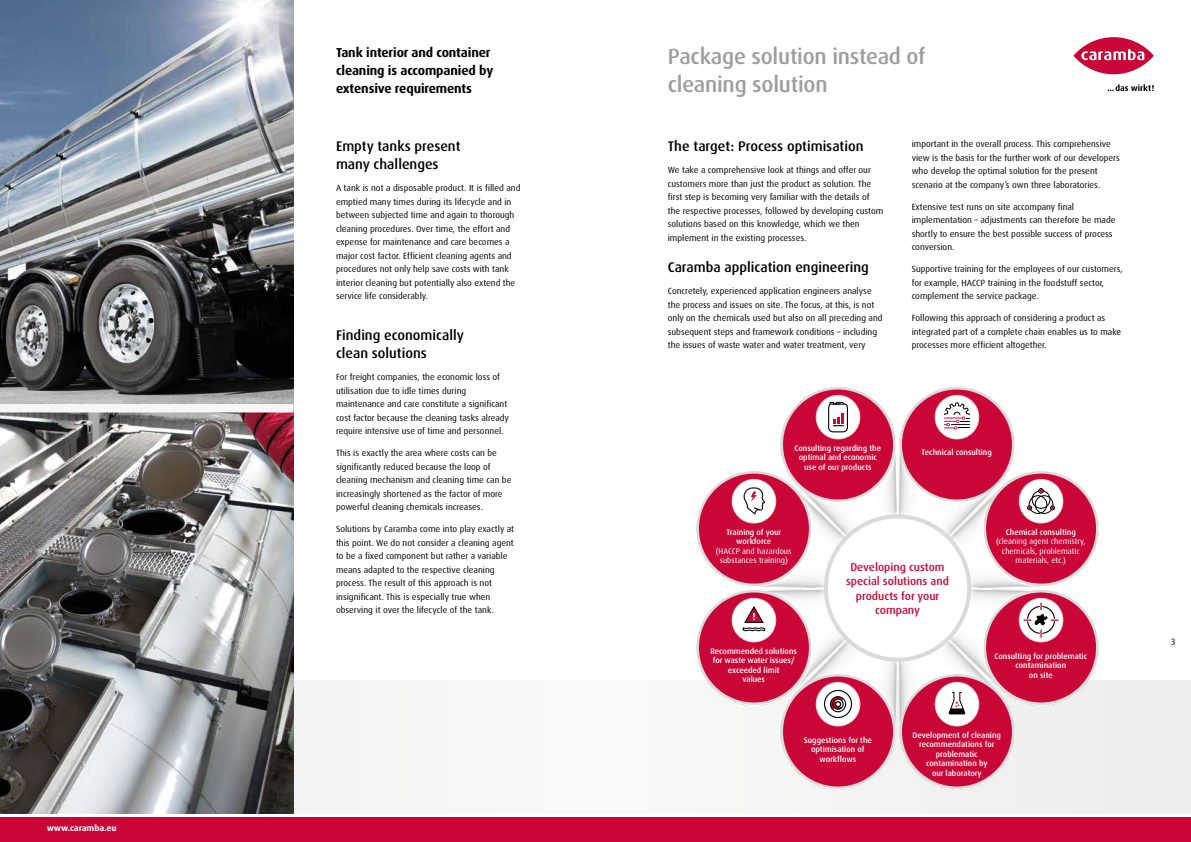
<style>
.page{position:relative;width:1191px;height:842px;background:#fff}
.page>*{position:absolute;margin:0;border:0;box-sizing:border-box;transform-origin:0 0}
.t1{font:500 22px/28px "Dax Pro";letter-spacing:-.01em;color:#9d9d9c}
.t2{font:500 14px/18px "Dax Pro";color:#000}
.t3{font:700 13px/18px "Dax Pro";letter-spacing:-.01em;color:#000}
.t4{font:500 11.3px/14.6px "Dax Pro";color:#ca0637;text-align:center}
.t5{font:9px/13.5px "Dax Pro";color:#000}
.t6{font:700 8.6px "Dax Pro";letter-spacing:-.01em;color:#fff;scale:1.05 1}
.t7{font:500 8.1px/9.5px "Dax Pro";color:#fff;text-align:center}
.t8{font:8.1px/9.5px "Dax Pro";color:#fff;text-align:center}
</style>
<div class="page">
<div style="left:0;top:680px;width:595px;height:134px;background:#f6f6f6"></div>
<div style="left:595px;top:680px;width:596px;height:134px;background:linear-gradient(to bottom,#f7f7f7,#f7f7f7)"></div>
<img style="left:605px;top:386px;width:584px;height:428px">
<div style="left:782px;top:388px;width:112px;height:113px;background:#ca0637;border-radius:50%"></div>
<div style="left:780px;top:387px;width:115px;height:115px;border:2px solid #dadada;border-radius:50%"></div>
<div style="left:816px;top:395px;width:44px;height:44px;background:#fff;border-radius:50%"></div>
<div style="left:816px;top:395px;width:44px;height:44px;border:1px solid #dadada;border-radius:50%"></div>
<div style="left:984px;top:472px;width:113px;height:113px;background:#ca0637;border-radius:50%"></div>
<div style="left:983px;top:471px;width:115px;height:115px;border:2px solid #dadada;border-radius:50%"></div>
<div style="left:1019px;top:479px;width:43px;height:44px;background:#fff;border-radius:50%"></div>
<div style="left:1018px;top:479px;width:45px;height:44px;border:1px solid #dadada;border-radius:50%"></div>
<div style="left:984px;top:591px;width:113px;height:113px;background:#ca0637;border-radius:50%"></div>
<div style="left:983px;top:590px;width:115px;height:115px;border:2px solid #dadada;border-radius:50%"></div>
<div style="left:1019px;top:598px;width:43px;height:44px;background:#fff;border-radius:50%"></div>
<div style="left:1018px;top:598px;width:45px;height:44px;border:1px solid #dadada;border-radius:50%"></div>
<div style="left:697px;top:591px;width:113px;height:113px;background:#ca0637;border-radius:50%"></div>
<div style="left:696px;top:590px;width:115px;height:115px;border:2px solid #dadada;border-radius:50%"></div>
<div style="left:732px;top:598px;width:43px;height:44px;background:#fff;border-radius:50%"></div>
<div style="left:731px;top:598px;width:45px;height:44px;border:1px solid #dadada;border-radius:50%"></div>
<div style="left:900px;top:675px;width:113px;height:113px;background:#ca0637;border-radius:50%"></div>
<div style="left:899px;top:674px;width:115px;height:115px;border:2px solid #dadada;border-radius:50%"></div>
<div style="left:935px;top:682px;width:43px;height:44px;background:#fff;border-radius:50%"></div>
<div style="left:934px;top:682px;width:45px;height:44px;border:1px solid #dadada;border-radius:50%"></div>
<div style="left:697px;top:472px;width:113px;height:113px;background:#ca0637;border-radius:50%"></div>
<div style="left:696px;top:471px;width:115px;height:115px;border:2px solid #dadada;border-radius:50%"></div>
<div style="left:732px;top:479px;width:43px;height:44px;background:#fff;border-radius:50%"></div>
<div style="left:731px;top:479px;width:45px;height:44px;border:1px solid #dadada;border-radius:50%"></div>
<div style="left:782px;top:675px;width:112px;height:113px;background:#ca0637;border-radius:50%"></div>
<div style="left:780px;top:674px;width:115px;height:115px;border:2px solid #dadada;border-radius:50%"></div>
<div style="left:816px;top:682px;width:44px;height:44px;background:#fff;border-radius:50%"></div>
<div style="left:816px;top:682px;width:44px;height:44px;border:1px solid #dadada;border-radius:50%"></div>
<div style="left:900px;top:388px;width:113px;height:113px;background:#ca0637;border-radius:50%"></div>
<div style="left:899px;top:387px;width:115px;height:115px;border:2px solid #dadada;border-radius:50%"></div>
<div style="left:935px;top:395px;width:43px;height:44px;background:#fff;border-radius:50%"></div>
<svg style="left:944px;top:402px;width:25px;height:28px"></svg>
<div style="left:934px;top:395px;width:45px;height:44px;border:1px solid #dadada;border-radius:50%"></div>
<div style="left:817px;top:508px;width:160px;height:160px;background:#fff;opacity:.7"></div>
<div style="left:826px;top:516px;width:143px;height:144px;background:#fff;border-radius:50%"></div>
<div style="left:824px;top:514px;width:147px;height:148px;border:4px solid #dadada;border-radius:50%"></div>
<svg style="left:828px;top:401px;width:20px;height:31px"></svg>
<svg style="left:1027px;top:488px;width:28px;height:26px"></svg>
<svg style="left:1023px;top:603px;width:35px;height:34px"></svg>
<svg style="left:742px;top:606px;width:23px;height:26px"></svg>
<svg style="left:948px;top:692px;width:17px;height:22px"></svg>
<svg style="left:743px;top:487px;width:22px;height:27px"></svg>
<svg style="left:824px;top:690px;width:28px;height:28px"></svg>
<img style="left:0;top:0;width:293px;height:404px">
<svg style="left:0;top:412px;width:293px;height:402px;background:#858484"></svg>
<div style="left:0;top:404px;width:293px;height:8px;background:#f6f6f6"></div>
<svg style="left:1073px;top:37px;width:80px;height:37px;background:#d22e57"></svg>
<svg style="left:1081px;top:49px;width:63px;height:11px"></svg>
<svg style="left:1107px;top:84px;width:46px;height:7px"></svg>
<div style="left:0;top:816px;width:1191px;height:26px;background:#ca0637"></div>
<p class="t6" style="left:47px;top:822px;width:68px">www.caramba.eu</p>
<h3 class="t3" style="left:336px;top:44px;width:159px">Tank interior and container cleaning is accompanied by extensive requirements</h3>
<h2 class="t2" style="left:336px;top:138px;width:126px">Empty tanks present many challenges</h2>
<p class="t5" style="left:336px;top:181px;width:186px">A tank is not a disposable product. It is filled and emptied many times during its lifecycle and in between subjected time and again to thorough cleaning procedures. Over time, the effort and expense for maintenance and care becomes a major cost factor. Efficient cleaning agents and procedures not only help save costs with tank interior cleaning but potentially also extend the service life considerably.</p>
<h2 class="t2" style="left:336px;top:326px;width:129px">Finding economically clean solutions</h2>
<p class="t5" style="left:336px;top:370px;width:174px">For freight companies, the economic loss of utilisation due to idle times during maintenance and care constitute a significant cost factor because the cleaning tasks already require intensive use of time and personnel.</p>
<p class="t5" style="left:336px;top:446px;width:177px">This is exactly the area where costs can be significantly reduced because the loop of cleaning mechanism and cleaning time can be increasingly shortened as the factor of more powerful cleaning chemicals increases.</p>
<p class="t5" style="left:336px;top:522px;width:179px">Solutions by Caramba come into play exactly at this point. We do not consider a cleaning agent to be a fixed component but rather a variable means adapted to the respective cleaning process. The result of this approach is not insignificant. This is especially true when observing it over the lifecycle of the tank.</p>
<h1 class="t1" style="left:668px;top:43px;width:259px">Package solution instead of cleaning solution</h1>
<h2 class="t2" style="left:668px;top:138px;width:197px">The target: Process optimisation</h2>
<p class="t5" style="left:668px;top:163px;width:217px">We take a comprehensive look at things and offer our customers more than just the product as solution. The first step is becoming very familiar with the details of the respective processes, followed by developing custom solutions based on this knowledge, which we then implement in the existing processes.</p>
<h2 class="t2" style="left:668px;top:258px;width:203px">Caramba application engineering</h2>
<p class="t5" style="left:668px;top:284px;width:216px">Concretely, experienced application engineers analyse the process and issues on site. The focus, at this, is not only on the chemicals used but also on all preceding and subsequent steps and framework conditions – including the issues of waste water and water treatment, very</p>
<p class="t5" style="left:911px;top:138px;width:210px">important in the overall process. This comprehensive view is the basis for the further work of our developers who develop the optimal solution for the present scenario at the company’s own three laboratories.</p>
<p class="t5" style="left:911px;top:200px;width:205px">Extensive test runs on site accompany final implementation – adjustments can therefore be made shortly to ensure the best possible success of process conversion.</p>
<p class="t5" style="left:911px;top:263px;width:213px">Supportive training for the employees of our customers, for example, HACCP training in the foodstuff sector, complement the service package.</p>
<p class="t5" style="left:911px;top:312px;width:211px">Following this approach of considering a product as integrated part of a complete chain enables us to make processes more efficient altogether.</p>
<p class="t7" style="left:794px;top:443px;width:88px">Consulting regarding the optimal and economic use of our products</p>
<p class="t7" style="left:921px;top:448px;width:72px">Technical consulting</p>
<p class="t7" style="left:726px;top:527px;width:56px">Training of your workforce</p>
<p class="t8" style="left:716px;top:546px;width:77px">(HACCP and hazardous substances training)</p>
<p class="t7" style="left:710px;top:646px;width:88px">Recommended solutions for waste water issues/ exceeded limit<br>values</p>
<p class="t4" style="left:846px;top:559px;width:104px">Developing custom special solutions and products for your company</p>
<p class="t7" style="left:1006px;top:527px;width:71px">Chemical consulting</p>
<p class="t8" style="left:996px;top:537px;width:91px">(cleaning agent chemistry, chemicals, problematic materials, etc.)</p>
<p class="t7" style="left:994px;top:651px;width:94px">Consulting for problematic contamination<br>on site</p>
<p class="t7" style="left:803px;top:735px;width:70px">Suggestions for the optimisation of workflows</p>
<p class="t7" style="left:912px;top:730px;width:90px">Development of cleaning recommendations for problematic contamination by<br>our laboratory</p>
<p class="t5" style="left:1171px;top:635px;width:6px">3</p>
</div>
